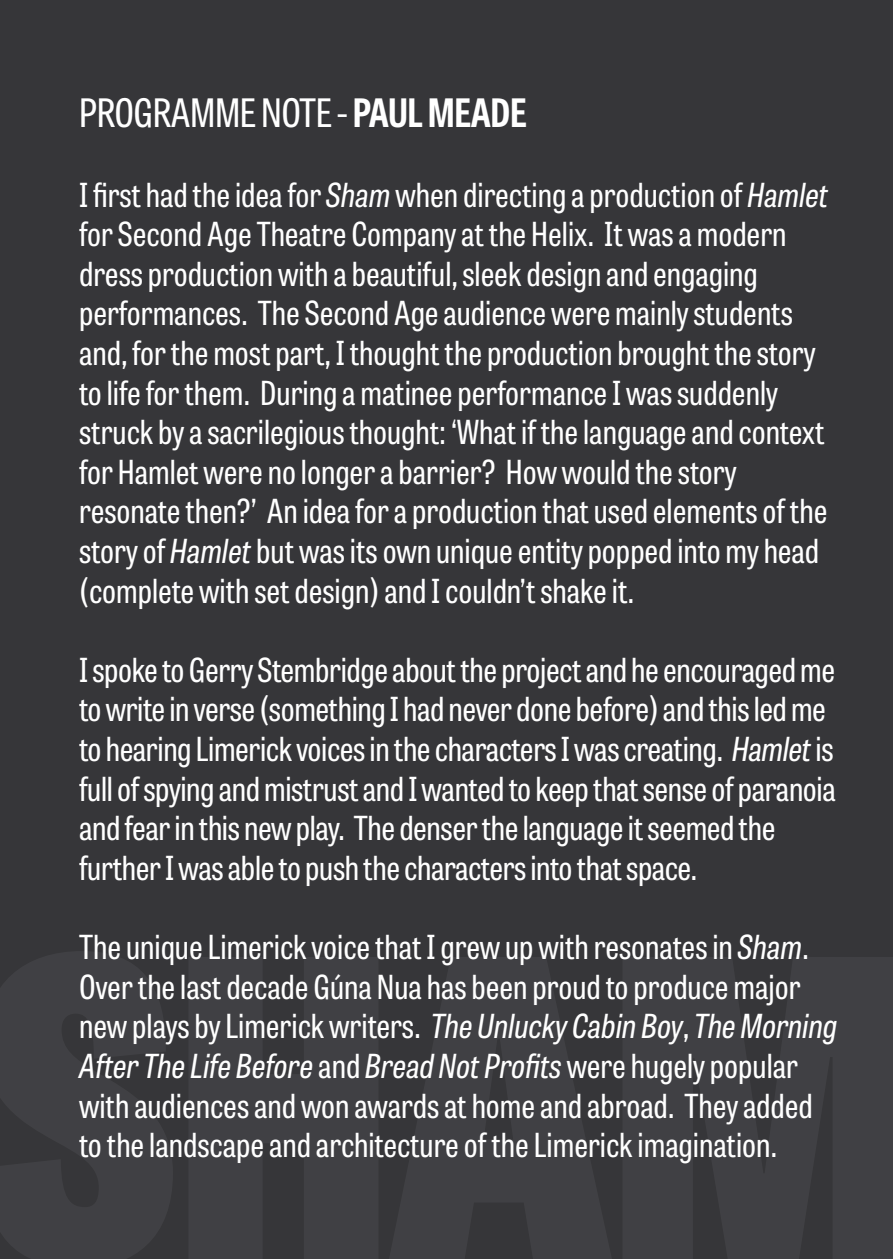
<style>
.page{position:relative;width:893px;height:1259px;background:#363639}
.page>*{position:absolute;margin:0;border:0;box-sizing:border-box;transform-origin:0 0}
.t1{font:800 417px "Tablet Gothic Condensed";color:#fff}
.t2{font:39px "Tablet Gothic Condensed";letter-spacing:-.01em;color:#fff}
.t3{font:33px/39.6px "Tablet Gothic Condensed";color:#fff}
.s1{font-weight:700}
.s2{font-style:italic}
</style>
<div class="page">
<p class="t2" style="left:79px;top:87px;width:449px">PROGRAMME NOTE - <span class="s1">PAUL MEADE</span></p>
<p class="t3" style="left:79px;top:173px;width:751px">I first had the idea for <span class="s2">Sham</span> when directing a production of <span class="s2">Hamlet </span>for Second Age Theatre Company at the Helix. It was a modern dress production with a beautiful, sleek design and engaging performances. The Second Age audience were mainly students and, for the most part, I thought the production brought the story to life for them. During a matinee performance I was suddenly struck by a sacrilegious thought: ‘What if the language and context for Hamlet were no longer a barrier? How would the story resonate then?’ An idea for a production that used elements of the story of <span class="s2">Hamlet</span> but was its own unique entity popped into my head (complete with set design) and I couldn’t shake it.</p>
<p class="t3" style="left:79px;top:649px;width:758px">I spoke to Gerry Stembridge about the project and he encouraged me to write in verse (something I had never done before) and this led me to hearing Limerick voices in the characters I was creating. <span class="s2">Hamlet</span> is full of spying and mistrust and I wanted to keep that sense of paranoia and fear in this new play. The denser the language it seemed the further I was able to push the characters into that space.</p>
<p class="t3" style="left:79px;top:926px;width:760px">The unique Limerick voice that I grew up with resonates in <span class="s2">Sham</span>.<br>Over the last decade Gúna Nua has been proud to produce major new plays by Limerick writers. <span class="s2">The Unlucky Cabin Boy</span>, <span class="s2">The Morning After The Life Before</span> and <span class="s2">Bread Not Profits</span> were hugely popular with audiences and won awards at home and abroad. They added to the landscape and architecture of the Limerick imagination.</p>
<h1 class="t1" style="left:-22px;top:805px;width:939px">SHAM</h1>
</div>
